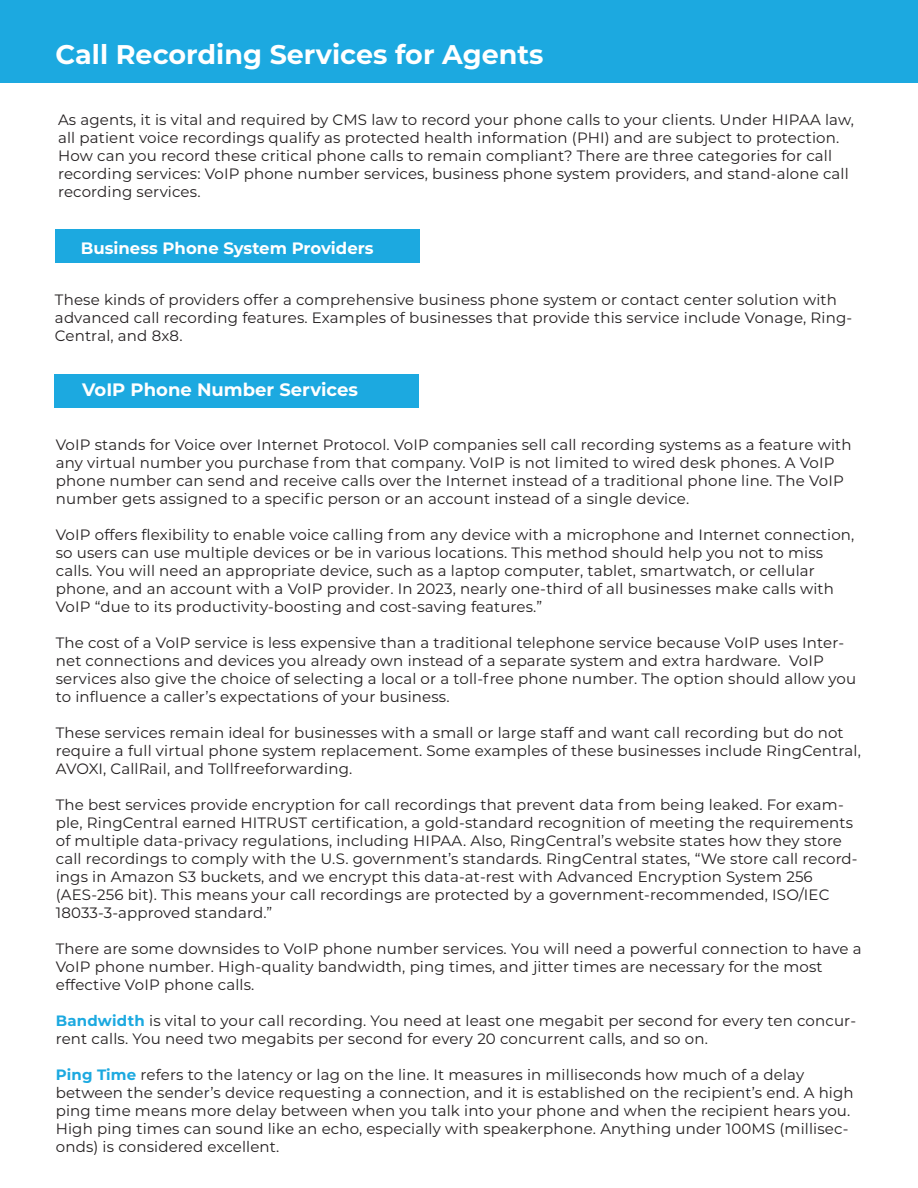
<style>
.page{position:relative;width:918px;height:1188px;background:#fff}
.page>*{position:absolute;margin:0;border:0;box-sizing:border-box;transform-origin:0 0}
.t1{font:700 27px "Montserrat";color:#fff}
.t2{font:700 18px "Montserrat";color:#fff}
.t3{font:700 16.5px "Montserrat";color:#fff}
.t4{font:15px/18px "Montserrat";letter-spacing:.01em;color:#231f20}
.s1{font-weight:700;color:#1ca9e0}
</style>
<div class="page">
<div style="left:55px;top:230px;width:364px;height:33px;background:#1ca9e0"></div>
<div style="left:55px;top:374px;width:364px;height:33px;background:#1ca9e0"></div>
<div style="left:0;top:0;width:918px;height:83px;background:#1ca9e0"></div>
<h1 class="t1" style="left:56px;top:35px;width:489px">Call Recording Services for Agents</h1>
<p class="t4" style="left:58px;top:110px;width:798px">As agents, it is vital and required by CMS law to record your phone calls to your clients. Under HIPAA law, all patient voice recordings qualify as protected health information (PHI) and are subject to protection.<br>How can you record these critical phone calls to remain compliant? There are three categories for call recording services: VoIP phone number services, business phone system providers, and stand-alone call recording services.</p>
<p class="t3" style="left:81px;top:236px;width:294px">Business Phone System Providers</p>
<p class="t4" style="left:55px;top:290px;width:799px">These kinds of providers offer a comprehensive business phone system or contact center solution with advanced call recording features. Examples of businesses that provide this service include Vonage, Ring-<br>Central, and 8x8.</p>
<p class="t2" style="left:82px;top:377px;width:277px">VoIP Phone Number Services</p>
<p class="t4" style="left:56px;top:435px;width:797px">VoIP stands for Voice over Internet Protocol. VoIP companies sell call recording systems as a feature with any virtual number you purchase from that company. VoIP is not limited to wired desk phones. A VoIP phone number can send and receive calls over the Internet instead of a traditional phone line. The VoIP number gets assigned to a specific person or an account instead of a single device.</p>
<p class="t4" style="left:56px;top:525px;width:800px">VoIP offers flexibility to enable voice calling from any device with a microphone and Internet connection, so users can use multiple devices or be in various locations. This method should help you not to miss calls. You will need an appropriate device, such as a laptop computer, tablet, smartwatch, or cellular phone, and an account with a VoIP provider. In 2023, nearly one-third of all businesses make calls with VoIP “due to its productivity-boosting and cost-saving features.”</p>
<p class="t4" style="left:56px;top:633px;width:802px">The cost of a VoIP service is less expensive than a traditional telephone service because VoIP uses Inter&shy;net connections and devices you already own instead of a separate system and extra hardware. VoIP services also give the choice of selecting a local or a toll-free phone number. The option should allow you to influence a caller’s expectations of your business.</p>
<p class="t4" style="left:56px;top:723px;width:807px">These services remain ideal for businesses with a small or large staff and want call recording but do not require a full virtual phone system replacement. Some examples of these businesses include RingCentral,<br>AVOXI, CallRail, and Tollfreeforwarding.</p>
<p class="t4" style="left:56px;top:795px;width:803px">The best services provide encryption for call recordings that prevent data from being leaked. For exam&shy;ple, RingCentral earned HITRUST certification, a gold-standard recognition of meeting the requirements of multiple data-privacy regulations, including HIPAA. Also, RingCentral’s website states how they store call recordings to comply with the U.S. government’s standards. RingCentral states, “We store call record&shy;ings in Amazon S3 buckets, and we encrypt this data-at-rest with Advanced Encryption System 256 (AES-256 bit). This means your call recordings are protected by a government-recommended, ISO/IEC 18033-3-approved standard.”</p>
<p class="t4" style="left:56px;top:939px;width:807px">There are some downsides to VoIP phone number services. You will need a powerful connection to have a<br>VoIP phone number. High-quality bandwidth, ping times, and jitter times are necessary for the most effective VoIP phone calls.</p>
<p class="t4" style="left:56px;top:1011px;width:802px"><span class="s1">Bandwidth</span> is vital to your call recording. You need at least one megabit per second for every ten concur&shy;rent calls. You need two megabits per second for every 20 concurrent calls, and so on.</p>
<p class="t4" style="left:56px;top:1065px;width:799px"><span class="s1">Ping Time</span> refers to the latency or lag on the line. It measures in milliseconds how much of a delay between the sender’s device requesting a connection, and it is established on the recipient’s end. A high ping time means more delay between when you talk into your phone and when the recipient hears you.<br>High ping times can sound like an echo, especially with speakerphone. Anything under 100MS (millisec&shy;onds) is considered excellent.</p>
</div>
